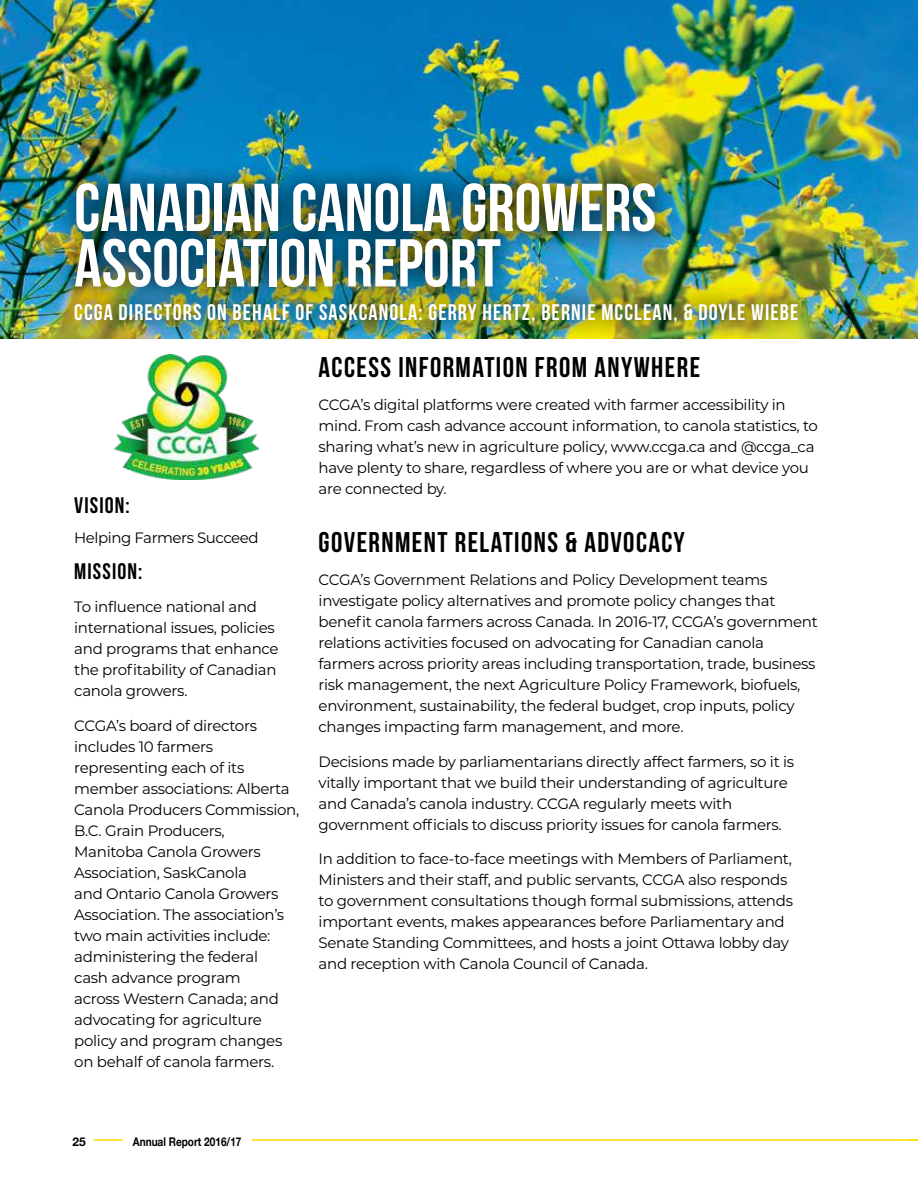
<style>
.page{position:relative;width:918px;height:1188px;background:#fff}
.page>*{position:absolute;margin:0;border:0;box-sizing:border-box;transform-origin:0 0}
.t1{font:67.5px/55.5px "Bebas Neue";color:#fff}
.t2{font:28.5px "Bebas Neue";letter-spacing:.05em;color:#000}
.t3{font:22.5px "Bebas Neue";letter-spacing:.05em;color:#fff}
.t4{font:22.5px "Bebas Neue";letter-spacing:.05em;color:#000}
.t5{font:15px/21px "Montserrat";letter-spacing:-.02em;color:#000}
.t6{font:700 12px "Helvetica Neue";color:#000;scale:.84 1}
.t7{font:700 12px "Helvetica Neue";color:#000}
</style>
<div class="page">
<hr style="left:94px;top:1139px;width:824px;height:2px;background:#fd0">
<div style="left:123px;top:1134px;width:129px;height:12px;background:#fff"></div>
<img style="left:0;top:0;width:918px;height:338px">
<img style="left:53px;top:161px;width:624px;height:120px">
<img style="left:53px;top:281px;width:766px;height:58px">
<img style="left:115px;top:354px;width:144px;height:125px">
<h1 class="t1" style="left:74px;top:179px;width:584px">CANADIAN CANOLA GROWERS<br>ASSOCIATION REPORT</h1>
<h3 class="t3" style="left:74px;top:300px;width:726px">CCGA DIRECTORS ON BEHALF OF SASKCANOLA: GERRY HERTZ, BERNIE MCCLEAN, &amp; DOYLE WIEBE</h3>
<h2 class="t2" style="left:319px;top:352px;width:383px">ACCESS INFORMATION FROM ANYWHERE</h2>
<p class="t5" style="left:319px;top:394px;width:501px">CCGA’s digital platforms were created with farmer accessibility in mind. From cash advance account information, to canola statistics, to sharing what’s new in agriculture policy, www.ccga.ca and @ccga_ca have plenty to share, regardless of where you are or what device you are connected by.</p>
<h2 class="t2" style="left:319px;top:527px;width:368px">GOVERNMENT RELATIONS &amp; ADVOCACY</h2>
<p class="t5" style="left:319px;top:569px;width:501px">CCGA’s Government Relations and Policy Development teams investigate policy alternatives and promote policy changes that benefit canola farmers across Canada. In 2016-17, CCGA’s government relations activities focused on advocating for Canadian canola farmers across priority areas including transportation, trade, business risk management, the next Agriculture Policy Framework, biofuels, environment, sustainability, the federal budget, crop inputs, policy changes impacting farm management, and more.</p>
<p class="t5" style="left:319px;top:751px;width:477px">Decisions made by parliamentarians directly affect farmers, so it is vitally important that we build their understanding of agriculture and Canada’s canola industry. CCGA regularly meets with government officials to discuss priority issues for canola farmers.</p>
<p class="t5" style="left:319px;top:848px;width:476px">In addition to face-to-face meetings with Members of Parliament, Ministers and their staff, and public servants, CCGA also responds to government consultations though formal submissions, attends important events, makes appearances before Parliamentary and Senate Standing Committees, and hosts a joint Ottawa lobby day and reception with Canola Council of Canada.</p>
<h3 class="t4" style="left:74px;top:493px;width:57px">VISION:</h3>
<p class="t5" style="left:74px;top:527px;width:186px">Helping Farmers Succeed</p>
<h3 class="t4" style="left:74px;top:559px;width:70px">MISSION:</h3>
<p class="t5" style="left:74px;top:596px;width:206px">To influence national and international issues, policies and programs that enhance the profitability of Canadian canola growers.</p>
<p class="t5" style="left:74px;top:715px;width:227px">CCGA’s board of directors includes 10 farmers representing each of its member associations: Alberta<br>Canola Producers Commission,<br>B.C. Grain Producers,<br>Manitoba Canola Growers<br>Association, SaskCanola<br>and Ontario Canola Growers<br>Association. The association’s two main activities include: administering the federal<br>cash advance program<br>across Western Canada; and advocating for agriculture policy and program changes on behalf of canola farmers.</p>
<p class="t7" style="left:72px;top:1132px;width:15px">25</p>
<p class="t6" style="left:133px;top:1132px;width:131px">Annual Report 2016/17</p>
</div>
